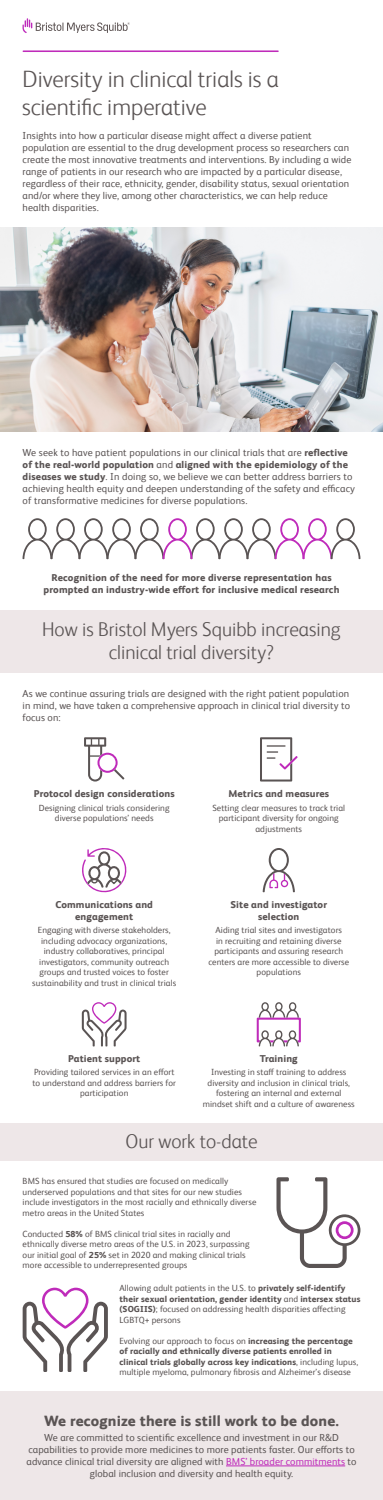
<style>
.page{position:relative;width:383px;height:1500px;background:#fff}
.page>*{position:absolute;margin:0;border:0;box-sizing:border-box;transform-origin:0 0}
.t1{font:300 23.12px/27.8px "BMS Humanity";color:#5a5454}
.t2{font:300 19.5px/23.4px "BMS Humanity";color:#5a5454;text-align:center}
.t3{font:800 15px "BMS Humanity";letter-spacing:.01em;color:#5a5454}
.t4{font:10px/12px "BMS Humanity";letter-spacing:.01em;color:#5a5454}
.t5{font:800 10px/12px "BMS Humanity";letter-spacing:.01em;color:#5a5454;text-align:center}
.t6{font:8.75px/10.5px "BMS Humanity";letter-spacing:.01em;color:#5a5454;text-align:center}
.t7{font:800 8.75px/10.5px "BMS Humanity";letter-spacing:.01em;color:#5a5454}
.s1{font-weight:800}
.s2{font-weight:400}
.s3{color:#bf2bba}
</style>
<div class="page">
<div style="left:0;top:610px;width:382px;height:63px;background:#eee7e8"></div>
<div style="left:0;top:1392px;width:382px;height:108px;background:#eee7e8"></div>
<hr style="left:226px;top:1466px;width:119px;height:1px;background:#bf2bba">
<img style="left:0;top:227px;width:382px;height:204px">
<svg style="left:22px;top:518px;width:338px;height:41px"></svg>
<svg style="left:82px;top:848px;width:45px;height:45px"></svg>
<svg style="left:262px;top:848px;width:33px;height:44px"></svg>
<svg style="left:84px;top:737px;width:40px;height:45px"></svg>
<svg style="left:260px;top:737px;width:37px;height:45px"></svg>
<svg style="left:82px;top:1002px;width:44px;height:44px"></svg>
<svg style="left:256px;top:1002px;width:44px;height:44px"></svg>
<div style="left:0;top:1123px;width:382px;height:38px;background:#eee7e8"></div>
<svg style="left:23px;top:1288px;width:85px;height:84px"></svg>
<svg style="left:276px;top:1177px;width:84px;height:91px"></svg>
<svg style="left:22px;top:18px;width:108px;height:15px"></svg>
<hr style="left:23px;top:50px;width:255px;height:2px;background:#bf2bba">
<h1 class="t1" style="left:22px;top:64px;width:258px">Diversity in clinical trials is a scientific imperative</h1>
<p class="t4" style="left:23px;top:129px;width:330px">Insights into how a particular disease might affect a diverse patient population are essential to the drug development process so researchers can create the most innovative treatments and interventions. By including a wide range of patients in our research who are impacted by a particular disease, regardless of their race, ethnicity, gender, disability status, sexual orientation and/or where they live, among other characteristics, we can help reduce health disparities.</p>
<p class="t4" style="left:23px;top:445px;width:333px">We seek to have patient populations in our clinical trials that are <span class="s1">reflective of the real-world population</span> and <span class="s1">aligned with the epidemiology of the diseases we study</span>. In doing so, we believe we can better address barriers to achieving health equity and deepen understanding of the safety and efficacy of transformative medicines for diverse populations.</p>
<p class="t5" style="left:44px;top:571px;width:297px">Recognition of the need for more diverse representation has prompted an industry-wide effort for inclusive medical research</p>
<h2 class="t2" style="left:42px;top:616px;width:300px">How is Bristol Myers Squibb increasing clinical trial diversity?</h2>
<p class="t4" style="left:23px;top:687px;width:328px;text-align:justify">As we continue assuring trials are designed with the right patient population in mind, we have taken a comprehensive approach in clinical trial diversity to focus on:</p>
<p class="t5" style="left:34px;top:787px;width:142px">Protocol design considerations</p>
<p class="t6" style="left:39px;top:802px;width:132px">Designing clinical trials considering diverse populations’ needs</p>
<p class="t5" style="left:55px;top:898px;width:99px">Communications and engagement</p>
<p class="t6" style="left:32px;top:924px;width:145px">Engaging with diverse stakeholders, including advocacy organizations, industry collaboratives, principal investigators, community outreach groups and trusted voices to foster sustainability and trust in clinical trials</p>
<p class="t5" style="left:228px;top:787px;width:102px">Metrics and measures</p>
<p class="t6" style="left:212px;top:802px;width:134px">Setting clear measures to track trial participant diversity for ongoing adjustments</p>
<p class="t5" style="left:230px;top:898px;width:98px">Site and investigator selection</p>
<p class="t6" style="left:208px;top:924px;width:142px">Aiding trial sites and investigators<br>in recruiting and retaining diverse participants and assuring research centers are more accessible to diverse populations</p>
<p class="t5" style="left:68px;top:1052px;width:74px">Patient support</p>
<p class="t6" style="left:32px;top:1066px;width:145px">Providing tailored services in an effort to understand and address barriers for participation</p>
<p class="t5" style="left:259px;top:1052px;width:39px">Training</p>
<p class="t6" style="left:203px;top:1066px;width:153px">Investing in staff training to address diversity and inclusion in clinical trials, fostering an internal and external mindset shift and a culture of awareness</p>
<h2 class="t2" style="left:125px;top:1129px;width:134px">Our work to-date</h2>
<p class="t6" style="left:23px;top:1175px;width:235px;text-align:left">BMS has ensured that studies are focused on medically underserved populations and that sites for our new studies include investigators in the most racially and ethnically diverse metro areas in the United States</p>
<p class="t6" style="left:23px;top:1228px;width:228px;text-align:left">Conducted <span class="s1">58%</span> of BMS clinical trial sites in racially and ethnically diverse metro areas of the U.S. in 2023, surpassing our initial goal of <span class="s1">25%</span> set in 2020 and making clinical trials more accessible to underrepresented groups</p>
<p class="t6" style="left:119px;top:1282px;width:242px;text-align:left">Allowing adult patients in the U.S. to <span class="s1">privately self-identify their sexual orientation, gender identity</span> and <span class="s1">intersex status (SOGIIS)</span>; focused on addressing health disparities affecting LGBTQ+ persons</p>
<p class="t7" style="left:119px;top:1335px;width:240px"><span class="s2">Evolving our approach to focus on</span> increasing the percentage of racially and ethnically diverse patients enrolled in clinical trials globally across key indications<span class="s2">, including lupus, multiple myeloma, pulmonary fibrosis and Alzheimer’s disease</span></p>
<h3 class="t3" style="left:44px;top:1409px;width:296px">We recognize there is still work to be done.</h3>
<p class="t4" style="left:27px;top:1431px;width:331px;text-align:center">We are committed to scientific excellence and investment in our R&amp;D capabilities to provide more medicines to more patients faster. Our efforts to advance clinical trial diversity are aligned with <span class="s3">BMS’ broader commitments</span> to global inclusion and diversity and health equity.</p>
</div>
